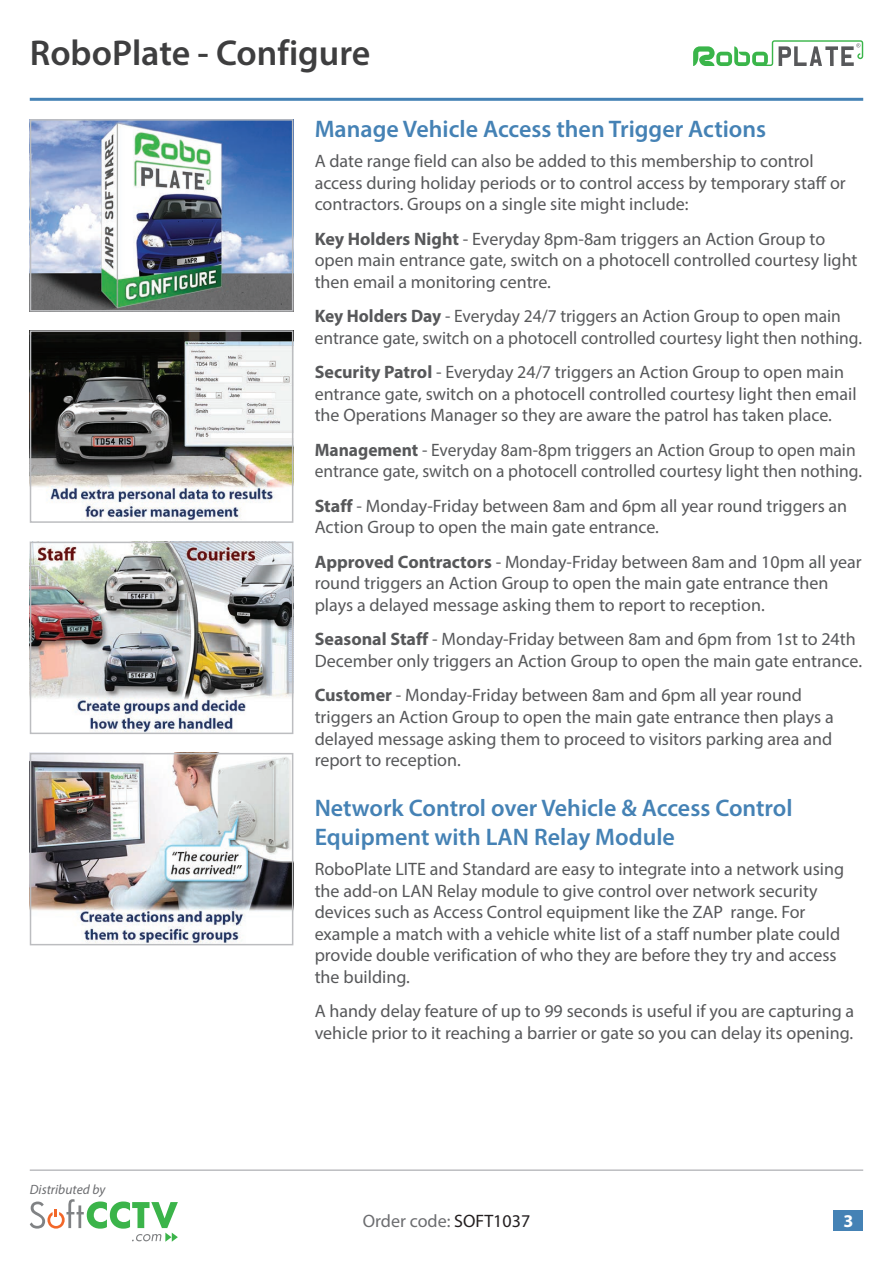
<style>
.page{position:relative;width:893px;height:1263px;background:#fff}
.page>*{position:absolute;margin:0;border:0;box-sizing:border-box;transform-origin:0 0}
.t1{font:600 36px "Myriad Pro";color:#3e3e3f}
.t2{font:600 24px/28.8px "Myriad Pro";color:#4582b5}
.t3{font:18px/21.6px "Myriad Pro";color:#57585a}
.t4{font:18px "Myriad Pro";color:#6c6d70}
.t5{font:700 18px "Myriad Pro";color:#fff}
.t6{font:italic 13.5px "Myriad Pro";color:#6c6d70}
.s1{font-weight:700}
.s2{color:#231f20}
</style>
<div class="page">
<hr style="left:30px;top:1169px;width:833px;height:2px;background:#bcbdc0">
<div style="left:833px;top:1210px;width:30px;height:21px;background:#4582b5"></div>
<hr style="left:30px;top:98px;width:833px;height:3px;background:#4582b5">
<svg style="left:30px;top:1199px;width:148px;height:43px"></svg>
<img style="left:33px;top:122px;width:257px;height:186px">
<div style="left:30px;top:119px;width:263px;height:192px;border:2px solid #bcbdc0"></div>
<img style="left:33px;top:333px;width:257px;height:187px">
<div style="left:30px;top:330px;width:263px;height:193px;border:2px solid #bcbdc0"></div>
<img style="left:33px;top:545px;width:257px;height:186px">
<div style="left:30px;top:542px;width:263px;height:192px;border:2px solid #bcbdc0"></div>
<img style="left:33px;top:756px;width:257px;height:186px">
<div style="left:30px;top:753px;width:263px;height:192px;border:2px solid #bcbdc0"></div>
<svg style="left:693px;top:40px;width:170px;height:26px"></svg>
<h1 class="t1" style="left:30px;top:30px;width:342px">RoboPlate - Configure</h1>
<p class="t6" style="left:30px;top:1181px;width:77px">Distributed by</p>
<h2 class="t2" style="left:315px;top:114px;width:453px">Manage Vehicle Access then Trigger Actions</h2>
<p class="t3" style="left:315px;top:150px;width:533px">A date range field can also be added to this membership to control access during holiday periods or to control access by temporary staff or contractors. Groups on a single site might include:</p>
<p class="t3" style="left:315px;top:228px;width:544px"><span class="s1">Key Holders Night</span> - Everyday 8pm-8am triggers an Action Group to open main entrance gate, switch on a photocell controlled courtesy light then email a monitoring centre.</p>
<p class="t3" style="left:315px;top:305px;width:549px"><span class="s1">Key Holders Day</span> - Everyday 24/7 triggers an Action Group to open main entrance gate, switch on a photocell controlled courtesy light then nothing.</p>
<p class="t3" style="left:315px;top:361px;width:543px"><span class="s1">Security Patrol</span> - Everyday 24/7 triggers an Action Group to open main entrance gate, switch on a photocell controlled courtesy light then email the Operations Manager so they are aware the patrol has taken place.</p>
<p class="t3" style="left:315px;top:439px;width:549px"><span class="s1">Management</span> - Everyday 8am-8pm triggers an Action Group to open main entrance gate, switch on a photocell controlled courtesy light then nothing.</p>
<p class="t3" style="left:315px;top:495px;width:534px"><span class="s1">Staff</span> - Monday-Friday between 8am and 6pm all year round triggers an<br>Action Group to open the main gate entrance.</p>
<p class="t3" style="left:315px;top:551px;width:548px"><span class="s1">Approved Contractors</span> - Monday-Friday between 8am and 10pm all year round triggers an Action Group to open the main gate entrance then plays a delayed message asking them to report to reception.</p>
<p class="t3" style="left:315px;top:628px;width:549px"><span class="s1">Seasonal Staff</span> - Monday-Friday between 8am and 6pm from 1st to 24th<br>December only triggers an Action Group to open the main gate entrance.</p>
<p class="t3" style="left:315px;top:684px;width:520px"><span class="s1">Customer</span> - Monday-Friday between 8am and 6pm all year round triggers an Action Group to open the main gate entrance then plays a delayed message asking them to proceed to visitors parking area and report to reception.</p>
<h2 class="t2" style="left:315px;top:793px;width:479px">Network Control over Vehicle &amp; Access Control<br>Equipment with LAN Relay Module</h2>
<p class="t3" style="left:315px;top:858px;width:531px">RoboPlate LITE and Standard are easy to integrate into a network using the add-on LAN Relay module to give control over network security devices such as Access Control equipment like the ZAP range. For example a match with a vehicle white list of a staff number plate could provide double verification of who they are before they try and access the building.</p>
<p class="t3" style="left:315px;top:1000px;width:541px">A handy delay feature of up to 99 seconds is useful if you are capturing a vehicle prior to it reaching a barrier or gate so you can delay its opening.</p>
<p class="t4" style="left:363px;top:1210px;width:169px">Order code: <span class="s2">SOFT1037</span></p>
<p class="t5" style="left:843px;top:1209px;width:11px">3</p>
</div>
